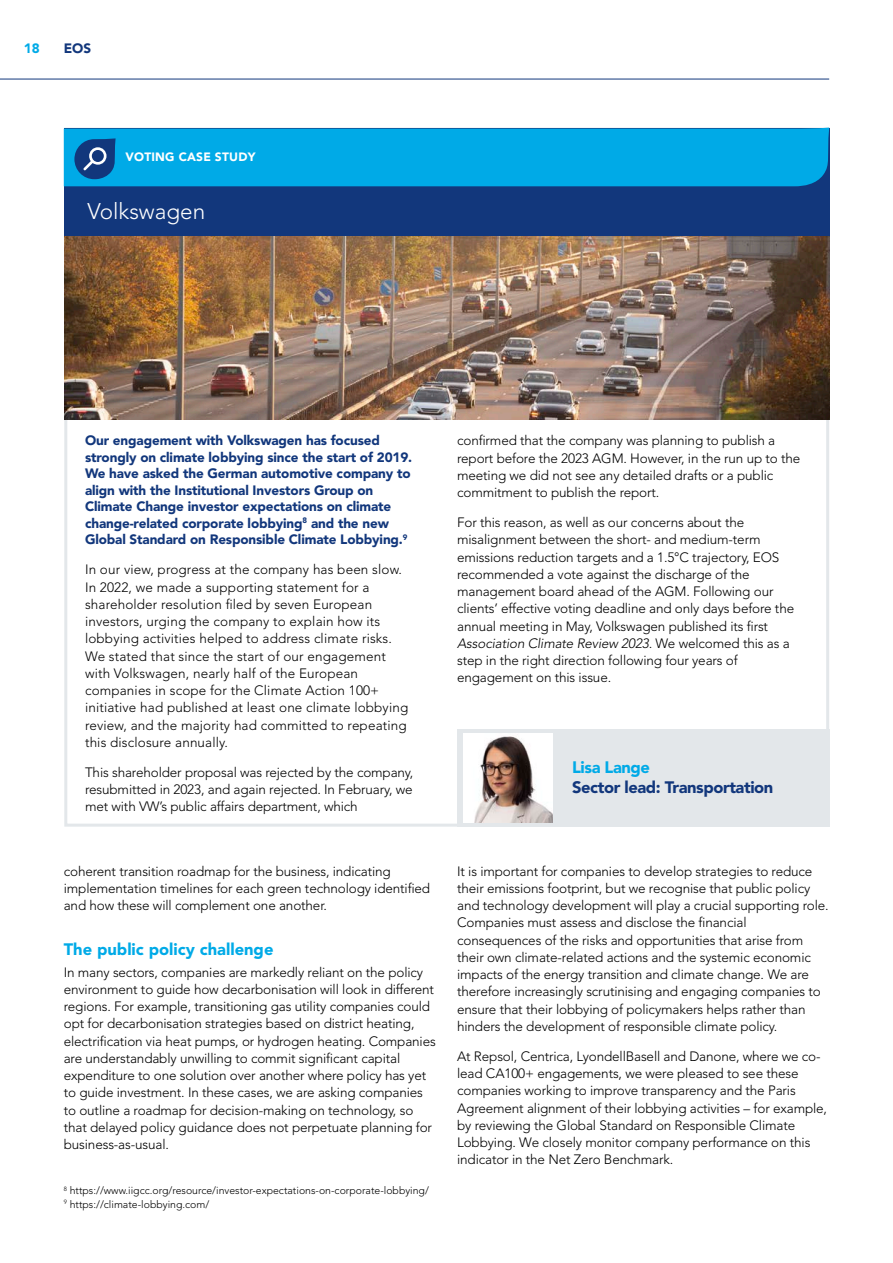
<style>
.page{position:relative;width:893px;height:1263px;background:#fff}
.page>*{position:absolute;margin:0;border:0;box-sizing:border-box;transform-origin:0 0}
.t1{font:300 22.5px "Avenir LT Std";color:#fff}
.Sub2{font:900 16.5px/19.5px "Avenir LT Std";letter-spacing:-.025em;color:#12377c}
.Heading_1_FH{font:900 16.5px "Avenir LT Std";color:#00aae7}
.Body_Text_FH{font:300 13.5px/17.2px "Avenir LT Std";letter-spacing:-.01em;color:#000}
.Body_Text_FH-2{font:300 13.5px/17.2px "Avenir LT Std";letter-spacing:.01em;color:#000}
.Body_Text_FH-3{font:900 13.5px/16.5px "Avenir LT Std";letter-spacing:-.01em;color:#12377c}
.t2{font:900 13.5px "Avenir LT Std";color:#00aae7}
.t3{font:900 12px "Avenir LT Std";letter-spacing:.02em;color:#fff}
.Footnote_FH{font:300 10.5px "Avenir LT Std";color:#000}
.s1{font-style:italic}
.s2{color:#00aae7}
</style>
<div class="page">
<img style="left:64px;top:236px;width:765px;height:183px">
<div style="left:64px;top:129px;width:765px;height:107px;background:#12377c"></div>
<div style="left:64px;top:128px;width:766px;height:58px;background:#00aae7"></div>
<div style="left:457px;top:729px;width:372px;height:98px;background:#e3e7ea"></div>
<img style="left:463px;top:733px;width:89px;height:89px">
<hr style="left:0;top:79px;width:829px;height:1px;background:#12377c">
<p class="t2" style="left:24px;top:40px;width:17px">18</p>
<p class="Body_Text_FH-3" style="left:64px;top:40px;width:29px">EOS</p>
<p class="t3" style="left:125px;top:150px;width:132px">VOTING CASE STUDY</p>
<p class="t1" style="left:88px;top:198px;width:119px">Volkswagen</p>
<p class="Body_Text_FH-3" style="left:85px;top:432px;width:329px">Our engagement with Volkswagen has focused strongly on climate lobbying since the start of 2019.<br>We have asked the German automotive company to align with the Institutional Investors Group on Climate Change investor expectations on climate change-related corporate lobbying<sup>8</sup> and the new Global Standard on Responsible Climate Lobbying.<sup>9</sup></p>
<p class="Body_Text_FH-2" style="left:85px;top:561px;width:325px">In our view, progress at the company has been slow.<br>In 2022, we made a supporting statement for a shareholder resolution filed by seven European investors, urging the company to explain how its lobbying activities helped to address climate risks.<br>We stated that since the start of our engagement with Volkswagen, nearly half of the European companies in scope for the Climate Action 100+ initiative had published at least one climate lobbying review, and the majority had committed to repeating this disclosure annually.</p>
<p class="Body_Text_FH" style="left:85px;top:764px;width:330px;text-align:justify">This shareholder proposal was rejected by the company, resubmitted in 2023, and again rejected. In February, we met with VW’s public affairs department, which</p>
<p class="Body_Text_FH" style="left:64px;top:862px;width:368px">coherent transition roadmap for the business, indicating implementation timelines for each green technology identified and how these will complement one another.</p>
<p class="Heading_1_FH" style="left:64px;top:939px;width:211px">The public policy challenge</p>
<p class="Body_Text_FH" style="left:64px;top:963px;width:374px">In many sectors, companies are markedly reliant on the policy environment to guide how decarbonisation will look in different regions. For example, transitioning gas utility companies could opt for decarbonisation strategies based on district heating, electrification via heat pumps, or hydrogen heating. Companies are understandably unwilling to commit significant capital expenditure to one solution over another where policy has yet to guide investment. In these cases, we are asking companies to outline a roadmap for decision-making on technology, so that delayed policy guidance does not perpetuate planning for business-as-usual.</p>
<p class="Footnote_FH" style="left:64px;top:1184px;width:367px"><sup>8</sup> https://www.iigcc.org/resource/investor-expectations-on-corporate-lobbying/</p>
<p class="Footnote_FH" style="left:64px;top:1198px;width:147px"><sup>9</sup> https://climate-lobbying.com/</p>
<p class="Body_Text_FH" style="left:457px;top:432px;width:345px">confirmed that the company was planning to publish a report before the 2023 AGM. However, in the run up to the meeting we did not see any detailed drafts or a public commitment to publish the report.</p>
<p class="Body_Text_FH" style="left:457px;top:514px;width:339px">For this reason, as well as our concerns about the misalignment between the short- and medium-term emissions reduction targets and a 1.5°C trajectory, EOS recommended a vote against the discharge of the management board ahead of the AGM. Following our clients’ effective voting deadline and only days before the annual meeting in May, Volkswagen published its first <span class="s1">Association Climate Review 2023.</span> We welcomed this as a step in the right direction following four years of engagement on this issue.</p>
<p class="Sub2" style="left:572px;top:758px;width:203px"><span class="s2">Lisa Lange<br></span>Sector lead: Transportation</p>
<p class="Body_Text_FH" style="left:457px;top:862px;width:373px">It is important for companies to develop strategies to reduce their emissions footprint, but we recognise that public policy and technology development will play a crucial supporting role.<br>Companies must assess and disclose the financial consequences of the risks and opportunities that arise from their own climate-related actions and the systemic economic impacts of the energy transition and climate change. We are therefore increasingly scrutinising and engaging companies to ensure that their lobbying of policymakers helps rather than hinders the development of responsible climate policy.</p>
<p class="Body_Text_FH" style="left:457px;top:1048px;width:371px">At Repsol, Centrica, LyondellBasell and Danone, where we co&shy;lead CA100+ engagements, we were pleased to see these companies working to improve transparency and the Paris Agreement alignment of their lobbying activities – for example, by reviewing the Global Standard on Responsible Climate Lobbying. We closely monitor company performance on this indicator in the Net Zero Benchmark.</p>
</div>
